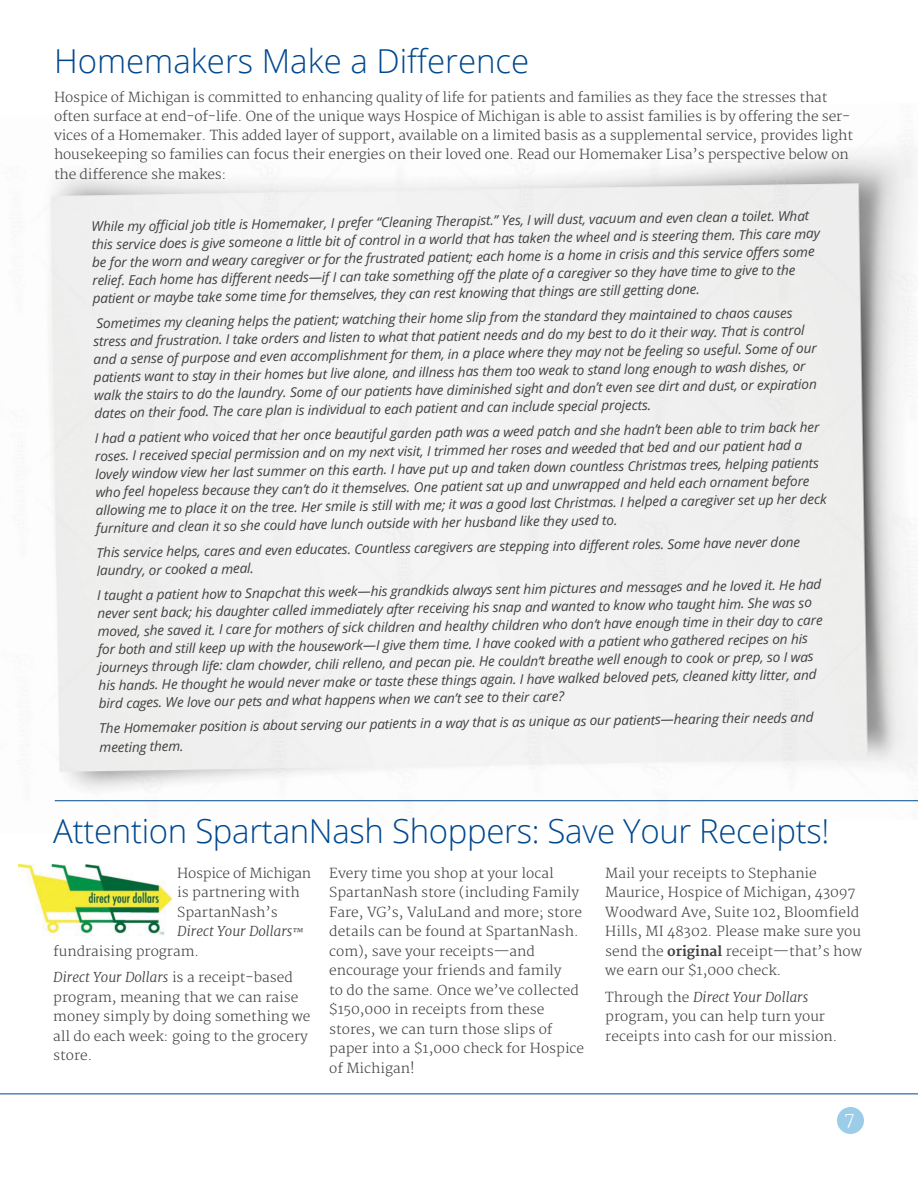
<style>
.page{position:relative;width:918px;height:1188px;background:#fff}
.page>*{position:absolute;margin:0;border:0;box-sizing:border-box;transform-origin:0 0}
.t1{font:300 33px "Open Sans";letter-spacing:-.01em;color:#00488e}
.t2{font:300 18px "Merriweather";color:#fff}
.t3{font:italic 13.5px/18px "Open Sans";color:#414042}
.t4{font:300 13.5px/19.5px "Merriweather";color:#414042}
.t5{font:italic 300 13.5px "Merriweather";color:#414042}
.t6{font:300 13.5px "Merriweather";letter-spacing:-.02em;color:#414042}
.s1{font-size:10.5px}
.s2{font-style:italic}
.s3{font-weight:700}
</style>
<div class="page">
<img style="left:49px;top:142px;width:869px;height:660px">
<hr style="left:0;top:1094px;width:918px;height:1px;background:#00488e">
<div style="left:837px;top:1107px;width:27px;height:27px;background:#9bcde9;border-radius:50%"></div>
<hr style="left:55px;top:800px;width:863px;height:1px;background:#00488e">
<img style="left:18px;top:865px;width:153px;height:70px">
<h1 class="t1" style="left:54px;top:38px;width:477px">Homemakers Make a Difference</h1>
<p class="t4" style="left:54px;top:88px;width:801px">Hospice of Michigan is committed to enhancing quality of life for patients and families as they face the stresses that often surface at end-of-life. One of the unique ways Hospice of Michigan is able to assist families is by offering the ser&shy;vices of a Homemaker. This added layer of support, available on a limited basis as a supplemental service, provides light housekeeping so families can focus their energies on their loved one. Read our Homemaker Lisa’s perspective below on the difference she makes:</p>
<p class="t3" style="left:91px;top:218px;width:730px;rotate:-1deg">While my offi cial job title is Homemaker, I prefer “Cleaning Therapist.” Yes, I will dust, vacuum and even clean a toilet. What this service does is give someone a little bit of control in a world that has taken the wheel and is steering them. This care may be for the worn and weary caregiver or for the frustrated patient; each home is a home in crisis and this service off ers some relief. Each home has diff erent needs—if I can take something off the plate of a caregiver so they have time to give to the patient or maybe take some time for themselves, they can rest knowing that things are still getting done.</p>
<p class="t3" style="left:93px;top:315px;width:725px;rotate:-1deg">Sometimes my cleaning helps the patient; watching their home slip from the standard they maintained to chaos causes stress and frustration. I take orders and listen to what that patient needs and do my best to do it their way. That is control and a sense of purpose and even accomplishment for them, in a place where they may not be feeling so useful. Some of our patients want to stay in their homes but live alone, and illness has them too weak to stand long enough to wash dishes, or walk the stairs to do the laundry. Some of our patients have diminished sight and don’t even see dirt and dust, or expiration dates on their food. The care plan is individual to each patient and can include special projects.</p>
<p class="t3" style="left:94px;top:429px;width:733px;rotate:-1deg">I had a patient who voiced that her once beautiful garden path was a weed patch and she hadn’t been able to trim back her roses. I received special permission and on my next visit, I trimmed her roses and weeded that bed and our patient had a lovely window view her last summer on this earth. I have put up and taken down countless Christmas trees, helping patients who feel hopeless because they can’t do it themselves. One patient sat up and unwrapped and held each ornament before allowing me to place it on the tree. Her smile is still with me; it was a good last Christmas. I helped a caregiver set up her deck furniture and clean it so she could have lunch outside with her husband like they used to.</p>
<p class="t3" style="left:96px;top:544px;width:705px;line-height:17.4px;rotate:-1deg">This service helps, cares and even educates. Countless caregivers are stepping into diff erent roles. Some have never done laundry, or cooked a meal.</p>
<p class="t3" style="left:97px;top:587px;width:727px;rotate:-1deg">I taught a patient how to Snapchat this week—his grandkids always sent him pictures and messages and he loved it. He had never sent back; his daughter called immediately after receiving his snap and wanted to know who taught him. She was so moved, she saved it. I care for mothers of sick children and healthy children who don’t have enough time in their day to care for both and still keep up with the housework—I give them time. I have cooked with a patient who gathered recipes on his journeys through life: clam chowder, chili relleno, and pecan pie. He couldn’t breathe well enough to cook or prep, so I was his hands. He thought he would never make or taste these things again. I have walked beloved pets, cleaned kitty litter, and bird cages. We love our pets and what happens when we can’t see to their care?</p>
<p class="t3" style="left:99px;top:719px;width:716px;line-height:18.5px;rotate:-1deg">The Homemaker position is about serving our patients in a way that is as unique as our patients—hearing their needs and meeting them.</p>
<h1 class="t1" style="left:53px;top:808px;width:778px">Attention SpartanNash Shoppers: Save Your Receipts!</h1>
<p class="t6" style="left:177px;top:865px;width:135px">Hospice of Michigan</p>
<p class="t4" style="left:177px;top:883px;width:124px">is partnering with</p>
<p class="t4" style="left:177px;top:903px;width:102px">SpartanNash’s</p>
<p class="t5" style="left:177px;top:923px;width:128px">Direct Your Dollars<span class="s1">™</span></p>
<p class="t4" style="left:53px;top:942px;width:147px">fundraising program.</p>
<p class="t4" style="left:53px;top:968px;width:259px"><span class="s2">Direct Your Dollars</span> is a receipt-based program, meaning that we can raise money simply by doing something we all do each week: going to the grocery store.</p>
<p class="t4" style="left:329px;top:864px;width:256px">Every time you shop at your local<br>SpartanNash store (including Family<br>Fare, VG’s, ValuLand and more; store details can be found at SpartanNash. com), save your receipts—and encourage your friends and family<br>to do the same. Once we’ve collected $150,000 in receipts from these stores, we can turn those slips of paper into a $1,000 check for Hospice of Michigan!</p>
<p class="t4" style="left:605px;top:864px;width:258px">Mail your receipts to Stephanie Maurice, Hospice of Michigan, 43097<br>Woodward Ave, Suite 102, Bloomfield Hills, MI 48302. Please make sure you send the <span class="s3">original</span> receipt—that’s how we earn our $1,000 check.</p>
<p class="t4" style="left:605px;top:988px;width:234px">Through the <span class="s2">Direct Your Dollars </span>program, you can help turn your receipts into cash for our mission.</p>
<h2 class="t2" style="left:844px;top:1108px;width:12px">7</h2>
</div>
